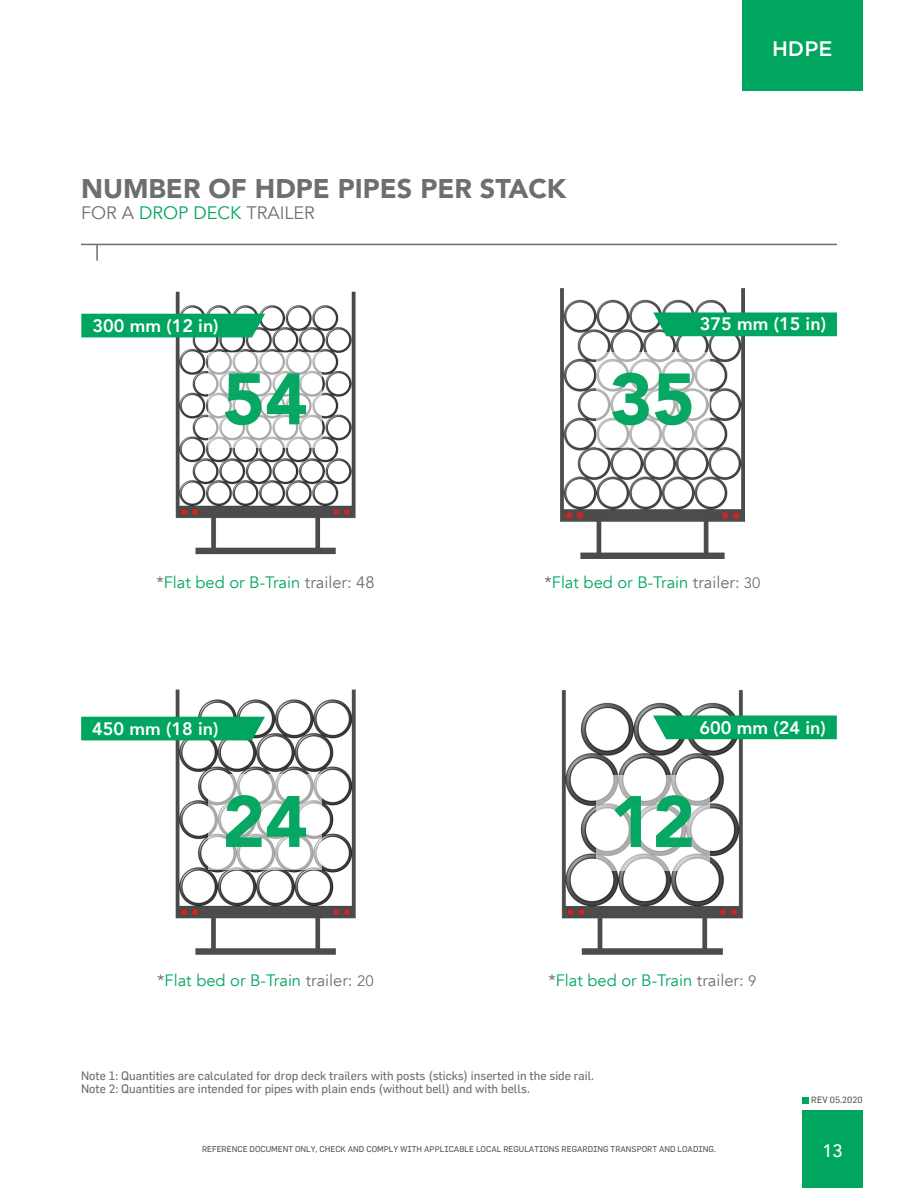
<style>
.page{position:relative;width:918px;height:1188px;background:#fff}
.page>*{position:absolute;margin:0;border:0;box-sizing:border-box;transform-origin:0 0}
.t1{font:900 72px "Avenir";color:#00a65f}
.Titre_-_Homologation{font:900 27px "Avenir";color:#6c6f70}
.t2{font:500 21px "Gotham HTF";color:#fff}
.t3{font:800 18px "Avenir";color:#fff}
.Sous-titre_-_Homolog{font:18px "Avenir";color:#6c6f70}
.t4{font:500 18px "Avenir";color:#fff}
.Texte_-_Homologation{font:16.5px "Avenir";color:#00a65f}
.Texte_-_Homologation-2{font:12px "Soleno texte";color:#6c6f70}
.t5{font:9px "Soleno texte";color:#57585a}
.t6{font:8.25px "Soleno texte";color:#57585a}
.s1{color:#00a65f}
.s2{color:#6c6f70}
.s3{font-size:15px;color:#6c6f70}
</style>
<div class="page">
<div style="left:802px;top:1097px;width:7px;height:7px;background:#00a65f"></div>
<div style="left:802px;top:1111px;width:61px;height:77px;background:#00a65f"></div>
<div style="left:742px;top:0;width:121px;height:90px;background:#00a65f"></div>
<hr style="left:81px;top:244px;width:756px;height:1px;background:#6c6f70">
<svg style="left:96px;top:245px;width:2px;height:16px"></svg>
<img style="left:172px;top:291px;width:184px;height:264px">
<img style="left:561px;top:289px;width:183px;height:270px">
<img style="left:172px;top:689px;width:184px;height:266px">
<img style="left:561px;top:690px;width:183px;height:265px">
<svg style="left:208px;top:352px;width:114px;height:95px"></svg>
<svg style="left:208px;top:775px;width:114px;height:95px"></svg>
<svg style="left:596px;top:352px;width:113px;height:96px"></svg>
<svg style="left:596px;top:775px;width:113px;height:95px"></svg>
<svg style="left:653px;top:312px;width:184px;height:24px;background:#0ba865"></svg>
<div style="left:81px;top:314px;width:184px;height:23px;background:#00a65f"></div>
<div style="left:653px;top:716px;width:184px;height:23px;background:#00a65f"></div>
<div style="left:81px;top:717px;width:184px;height:23px;background:#00a65f"></div>
<p class="Titre_-_Homologation" style="left:81px;top:165px;width:487px">NUMBER OF HDPE PIPES PER STACK</p>
<p class="Sous-titre_-_Homolog" style="left:81px;top:202px;width:235px">FOR A <span class="s1">DROP DECK</span> TRAILER</p>
<h3 class="t2" style="left:772px;top:36px;width:62px">HDPE</h3>
<p class="t3" style="left:92px;top:311px;width:128px">300 mm (12 in)</p>
<p class="t3" style="left:700px;top:310px;width:128px">375 mm (15 in)</p>
<h1 class="t1" style="left:223px;top:338px;width:87px">54</h1>
<p class="Texte_-_Homologation" style="left:156px;top:572px;width:220px"><span class="s2">*</span>Flat bed or B-Train <span class="s2">trailer: 48</span></p>
<h1 class="t1" style="left:610px;top:338px;width:87px">35</h1>
<p class="Texte_-_Homologation" style="left:545px;top:572px;width:217px"><span class="s2">*</span>Flat bed or B-Train <span class="s2">trailer:</span> <span class="s3">30</span></p>
<p class="t3" style="left:92px;top:714px;width:128px">450 mm (18 in)</p>
<p class="t3" style="left:700px;top:713px;width:128px">600 mm (24 in)</p>
<h1 class="t1" style="left:223px;top:760px;width:87px">24</h1>
<h1 class="t1" style="left:610px;top:760px;width:87px">12</h1>
<p class="Texte_-_Homologation" style="left:157px;top:971px;width:218px"><span class="s2">*</span>Flat bed or B-Train <span class="s2">trailer:</span> <span class="s3">20</span></p>
<p class="Texte_-_Homologation" style="left:548px;top:971px;width:210px"><span class="s2">*</span>Flat bed or B-Train <span class="s2">trailer:</span> <span class="s3">9</span></p>
<p class="Texte_-_Homologation-2" style="left:81px;top:1068px;width:515px">Note 1: Quantities are calculated for drop deck trailers with posts (sticks) inserted in the side rail.</p>
<p class="Texte_-_Homologation-2" style="left:81px;top:1082px;width:450px">Note 2: Quantities are intended for pipes with plain ends (without bell) and with bells.</p>
<p class="t6" style="left:202px;top:1144px;width:515px">REFERENCE DOCUMENT ONLY, CHECK AND COMPLY WITH APPLICABLE LOCAL REGULATIONS REGARDING TRANSPORT AND LOADING.</p>
<p class="t5" style="left:811px;top:1095px;width:53px">REV 05.2020</p>
<h3 class="t4" style="left:822px;top:1135px;width:22px">13</h3>
</div>
